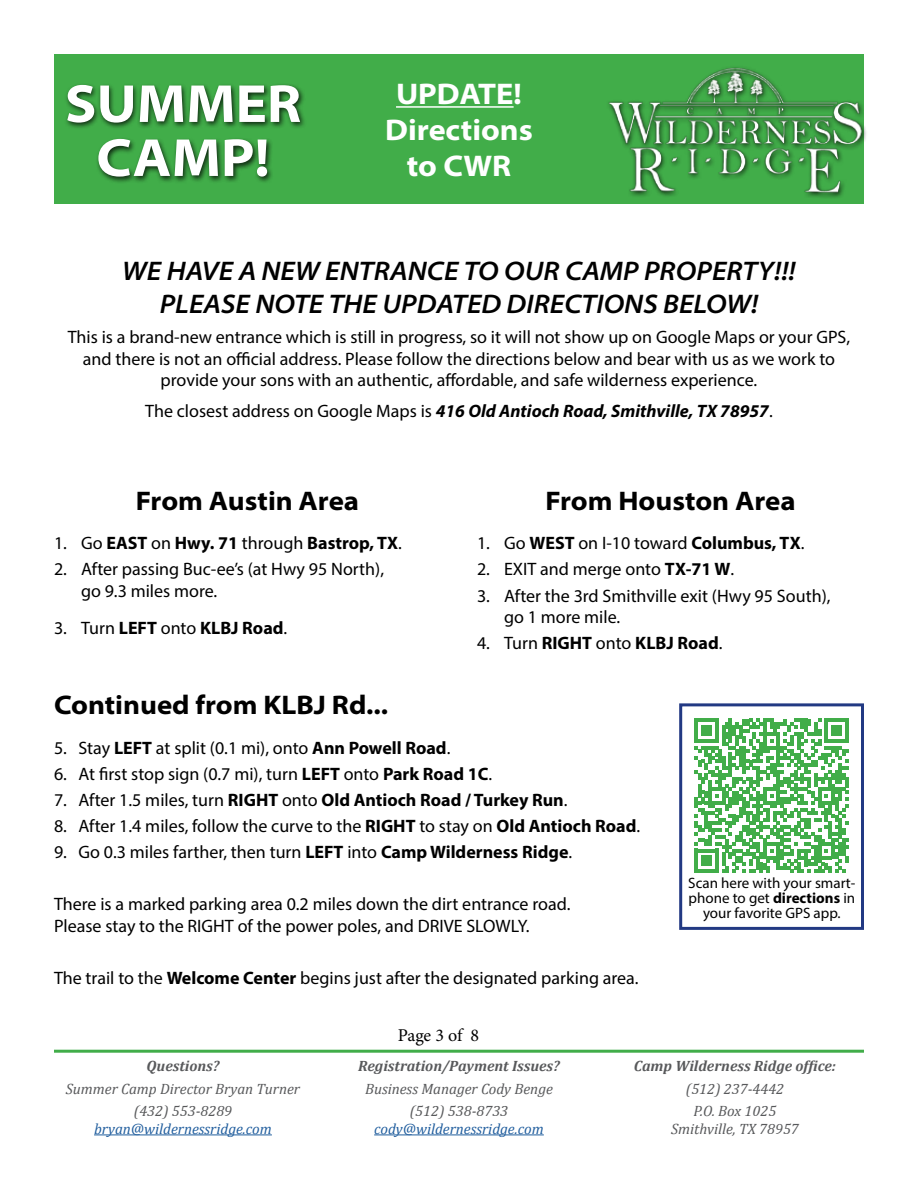
<style>
.page{position:relative;width:918px;height:1188px;background:#fff}
.page>*{position:absolute;margin:0;border:0;box-sizing:border-box;transform-origin:0 0}
.t1{font:700 semi-expanded 54px/54px "Myriad Pro";color:#fff;text-align:center}
.t2{font:700 semi-expanded 30px/36px "Myriad Pro";color:#fff;text-align:center}
.t3{font:italic 600 semi-expanded 27px/32.4px "Myriad Pro";color:#000;text-align:center}
.t4{font:700 semi-expanded 27px "Myriad Pro";color:#000}
.t5{font:18px/21.6px "Myriad Pro";color:#000}
.t6{font:700 18px "Myriad Pro";color:#000}
.t7{font:italic 700 18px "Myriad Pro";color:#000}
.t8{font:18px "Minion Pro";letter-spacing:-.01em;color:#000}
.t9{font:italic 15px/22.5px "Cambria";color:#58595b;text-align:center}
.t10{font:italic 700 15px "Cambria";color:#58595b}
.t11{font:15px/15px "Myriad Pro";color:#000;text-align:center}
.t12{font:italic 15px "Cambria";color:#215e9e}
.s1{font-weight:400;font-style:normal}
.s2{font-weight:400}
.s3{font-weight:700}
</style>
<div class="page">
<div style="left:54px;top:54px;width:810px;height:149px;background:#41ad49"></div>
<div style="left:606px;top:66px;width:262px;height:133px;background:#000;opacity:.75"></div>
<img style="left:606px;top:66px;width:258px;height:127px">
<div style="left:64px;top:83px;width:242px;height:101px;background:#000;opacity:.75"></div>
<hr style="left:94px;top:1134px;width:178px;height:1px;background:#215e9e">
<hr style="left:374px;top:1134px;width:170px;height:1px;background:#215e9e">
<hr style="left:54px;top:1050px;width:810px;height:3px;background:#41ad49">
<hr style="left:396px;top:106px;width:118px;height:2px;background:#fff">
<svg style="left:694px;top:719px;width:155px;height:154px"></svg>
<div style="left:679px;top:703px;width:185px;height:227px;border:3px solid #223983"></div>
<h1 class="t1" style="left:65px;top:75px;width:238px">SUMMER<br>CAMP!</h1>
<h2 class="t2" style="left:385px;top:75px;width:149px">UPDATE!<br>Directions to CWR</h2>
<h3 class="t3" style="left:122px;top:254px;width:675px">WE HAVE A NEW ENTRANCE TO OUR CAMP PROPERTY!!!<br>PLEASE NOTE THE UPDATED DIRECTIONS BELOW!</h3>
<p class="t5" style="left:68px;top:326px;width:784px;text-align:center">This is a brand-new entrance which is still in progress, so it will not show up on Google Maps or your GPS, and there is not an official address. Please follow the directions below and bear with us as we work to provide your sons with an authentic, affordable, and safe wilderness experience.</p>
<p class="t7" style="left:145px;top:399px;width:629px"><span class="s1">The closest address on Google Maps is</span> 416 Old Antioch Road, Smithville, TX 78957<span class="s1">.</span></p>
<h3 class="t4" style="left:136px;top:483px;width:225px">From Austin Area</h3>
<p class="t6" style="left:54px;top:532px;width:349px"><span class="s2">1. Go</span> EAST <span class="s2">on</span> Hwy. 71 <span class="s2">through</span> Bastrop, TX<span class="s2">.</span></p>
<p class="t5" style="left:81px;top:558px;width:305px;text-indent:-27px">2. After passing Buc-ee’s (at Hwy 95 North), go 9.3 miles more.</p>
<p class="t6" style="left:54px;top:616px;width:235px"><span class="s2">3. Turn</span> LEFT <span class="s2">onto</span> KLBJ Road<span class="s2">.</span></p>
<h3 class="t4" style="left:545px;top:483px;width:252px">From Houston Area</h3>
<p class="t5" style="left:477px;top:532px;width:329px">1. Go <span class="s3">WEST</span> on I-10 toward <span class="s3">Columbus, TX</span>.</p>
<p class="t5" style="left:477px;top:558px;width:259px">2. EXIT and merge onto <span class="s3">TX-71 W</span>.</p>
<p class="t5" style="left:504px;top:584px;width:328px;text-indent:-27px">3. After the 3rd Smithville exit (Hwy 95 South), go 1 more mile.</p>
<p class="t6" style="left:477px;top:631px;width:247px"><span class="s2">4. Turn</span> RIGHT <span class="s2">onto</span> KLBJ Road<span class="s2">.</span></p>
<h3 class="t4" style="left:54px;top:687px;width:336px">Continued from KLBJ Rd...</h3>
<p class="t5" style="left:54px;top:736px;width:398px">5. Stay <span class="s3">LEFT</span> at split (0.1 mi), onto <span class="s3">Ann Powell Road</span>.</p>
<p class="t5" style="left:54px;top:763px;width:440px">6. At first stop sign (0.7 mi), turn <span class="s3">LEFT</span> onto <span class="s3">Park Road 1C</span>.</p>
<p class="t6" style="left:54px;top:788px;width:515px"><span class="s2">7. After 1.5 miles, turn</span> RIGHT <span class="s2">onto</span> Old Antioch Road / Turkey Run<span class="s2">.</span></p>
<p class="t5" style="left:54px;top:815px;width:588px">8. After 1.4 miles, follow the curve to the <span class="s3">RIGHT</span> to stay on <span class="s3">Old Antioch Road</span>.</p>
<p class="t5" style="left:54px;top:841px;width:520px">9. Go 0.3 miles farther, then turn <span class="s3">LEFT</span> into <span class="s3">Camp Wilderness Ridge</span>.</p>
<p class="t5" style="left:54px;top:893px;width:518px">There is a marked parking area 0.2 miles down the dirt entrance road.<br>Please stay to the RIGHT of the power poles, and DRIVE SLOWLY.</p>
<p class="t5" style="left:54px;top:967px;width:586px">The trail to the <span class="s3">Welcome Center</span> begins just after the designated parking area.</p>
<p class="t8" style="left:398px;top:1023px;width:83px">Page 3 of 8</p>
<p class="t11" style="left:688px;top:875px;width:169px">Scan here with your smart&shy;phone to get <span class="s3">directions</span> in your favorite GPS app.</p>
<p class="t10" style="left:146px;top:1055px;width:74px">Questions?</p>
<p class="t9" style="left:66px;top:1076px;width:236px">Summer Camp Director Bryan Turner (432) 553-8289</p>
<p class="t12" style="left:94px;top:1118px;width:179px">bryan@wildernessridge.com</p>
<p class="t10" style="left:358px;top:1055px;width:203px">Registration/Payment Issues?</p>
<p class="t9" style="left:365px;top:1076px;width:189px">Business Manager Cody Benge (512) 538-8733</p>
<p class="t12" style="left:374px;top:1118px;width:171px">cody@wildernessridge.com</p>
<p class="t10" style="left:634px;top:1055px;width:204px">Camp Wilderness Ridge office:</p>
<p class="t9" style="left:686px;top:1076px;width:100px">(512) 237-4442<br>P.O. Box 1025</p>
<p class="t9" style="left:671px;top:1117px;width:129px">Smithville, TX 78957</p>
</div>
